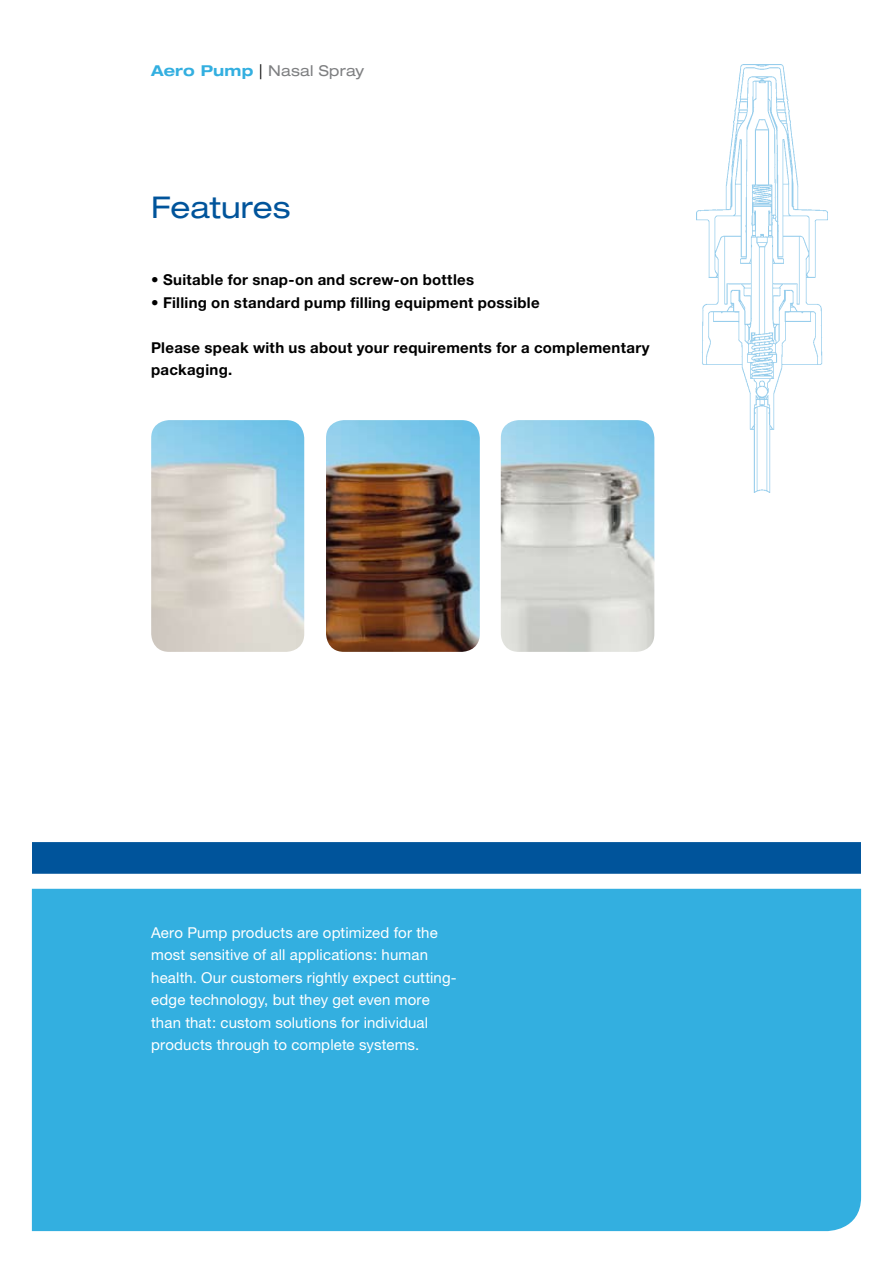
<style>
.page{position:relative;width:893px;height:1263px;background:#fff}
.page>*{position:absolute;margin:0;border:0;box-sizing:border-box;transform-origin:0 0}
.t1{font:expanded 30px "Helvetica Neue";letter-spacing:-.005em;color:#00549b}
.t2{font:15px/22.5px "Helvetica Neue";letter-spacing:.01em;color:#fff}
.t3{font:700 15px/22.5px "Helvetica Neue";letter-spacing:.02em;color:#000}
.t4{font:expanded 15px "Helvetica Neue";letter-spacing:.015em;color:#7e7f81}
.s1{font-weight:700;color:#33afe0}
.s2{font-stretch:normal;color:#000}
</style>
<div class="page">
<div style="left:32px;top:889px;width:829px;height:342px;background:#33afe0"></div>
<div style="left:25px;top:834px;width:843px;height:47px;background:#00549b"></div>
<div style="left:17px;top:827px;width:859px;height:62px;border:15px solid #fff"></div>
<img style="left:696px;top:64px;width:131px;height:428px">
<img style="left:151px;top:420px;width:153px;height:232px">
<img style="left:326px;top:420px;width:154px;height:232px">
<img style="left:501px;top:420px;width:153px;height:232px">
<p class="t4" style="left:151px;top:61px;width:215px"><span class="s1">Aero Pump</span> <span class="s2">|</span> Nasal Spray</p>
<h1 class="t1" style="left:151px;top:189px;width:141px">Features</h1>
<p class="t3" style="left:151px;top:268px;width:324px">• Suitable for snap-on and screw-on bottles</p>
<p class="t3" style="left:151px;top:291px;width:390px">• Filling on standard pump filling equipment possible</p>
<p class="t3" style="left:151px;top:336px;width:500px">Please speak with us about your requirements for a complementary packaging.</p>
<p class="t2" style="left:151px;top:921px;width:307px">Aero Pump products are optimized for the most sensitive of all applications: human health. Our customers rightly expect cutting&shy;edge technology, but they get even more than that: custom solutions for individual products through to complete systems.</p>
</div>
